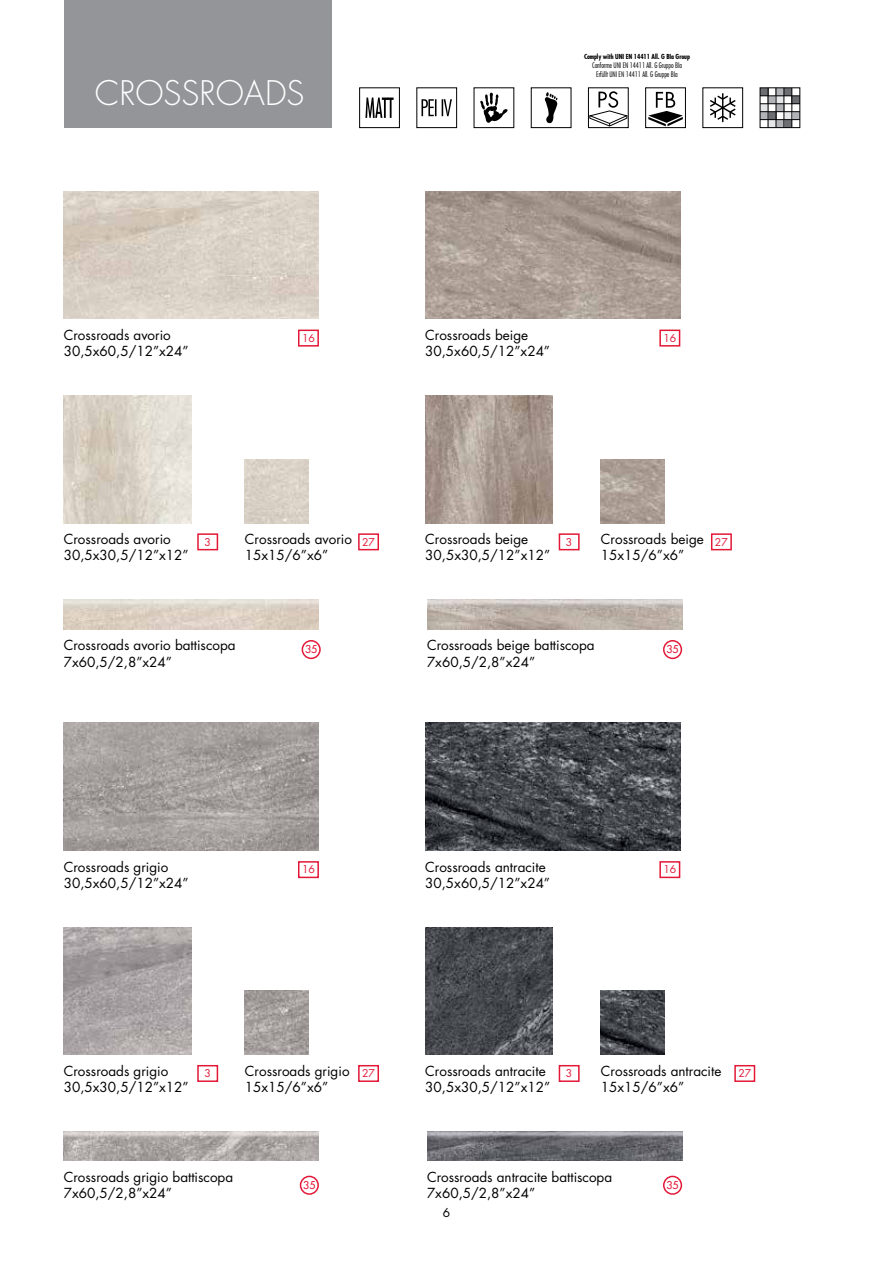
<style>
.page{position:relative;width:893px;height:1263px;background:#fff}
.page>*{position:absolute;margin:0;border:0;box-sizing:border-box;transform-origin:0 0}
.t1{font:300 33px "Futura";color:#fff}
.t2{font:13.5px/16.2px "Futura";color:#000}
.t3{font:12px "Futura";color:#000}
.t4{font:10.5px "Futura";color:#e31837}
.t5{font:10.5px "Futura";color:#e31837}
.t6{font:300 condensed 7.5px/9px "Futura";letter-spacing:-.01em;color:#000;text-align:center}
.t7{font:700 condensed 6.75px "Futura";letter-spacing:-.01em;color:#000}
</style>
<div class="page">
<div style="left:64px;top:0;width:268px;height:128px;background:#939598"></div>
<div style="left:588px;top:88px;width:40px;height:40px;border:1px solid #000"></div>
<svg style="left:589px;top:91px;width:39px;height:35px"></svg>
<div style="left:645px;top:88px;width:41px;height:40px;border:1px solid #000"></div>
<svg style="left:648px;top:92px;width:35px;height:34px"></svg>
<div style="left:702px;top:88px;width:41px;height:40px;border:1px solid #000"></div>
<svg style="left:710px;top:93px;width:26px;height:29px"></svg>
<svg style="left:545px;top:92px;width:12px;height:32px"></svg>
<div style="left:298px;top:330px;width:21px;height:17px;border:2px solid #e31837"></div>
<svg style="left:480px;top:93px;width:28px;height:30px"></svg>
<img style="left:64px;top:191px;width:255px;height:128px">
<img style="left:425px;top:723px;width:255px;height:127px">
<div style="left:659px;top:861px;width:21px;height:17px;border:2px solid #e31837"></div>
<img style="left:425px;top:927px;width:128px;height:127px">
<div style="left:559px;top:1065px;width:21px;height:17px;border:2px solid #e31837"></div>
<img style="left:601px;top:991px;width:64px;height:63px">
<div style="left:734px;top:1065px;width:21px;height:17px;border:2px solid #e31837"></div>
<div style="left:298px;top:861px;width:21px;height:17px;border:2px solid #e31837"></div>
<img style="left:64px;top:723px;width:255px;height:127px">
<div style="left:659px;top:330px;width:21px;height:17px;border:2px solid #e31837"></div>
<img style="left:425px;top:191px;width:255px;height:128px">
<div style="left:760px;top:88px;width:8px;height:8px;background:#6d6e71"></div>
<div style="left:784px;top:88px;width:8px;height:8px;background:#6d6e71"></div>
<div style="left:792px;top:96px;width:8px;height:8px;background:#6d6e71"></div>
<div style="left:784px;top:120px;width:8px;height:8px;background:#6d6e71"></div>
<div style="left:768px;top:112px;width:8px;height:8px;background:#6d6e71"></div>
<div style="left:776px;top:88px;width:8px;height:8px;background:#b1b4b6"></div>
<div style="left:768px;top:96px;width:8px;height:8px;background:#b1b4b6"></div>
<div style="left:760px;top:112px;width:8px;height:8px;background:#b1b4b6"></div>
<div style="left:776px;top:104px;width:8px;height:8px;background:#b1b4b6"></div>
<div style="left:776px;top:120px;width:8px;height:8px;background:#b1b4b6"></div>
<div style="left:792px;top:112px;width:8px;height:8px;background:#b1b4b6"></div>
<div style="left:760px;top:104px;width:8px;height:8px;background:#e6e7e8"></div>
<div style="left:776px;top:96px;width:8px;height:8px;background:#e6e7e8"></div>
<div style="left:768px;top:120px;width:8px;height:8px;background:#e6e7e8"></div>
<div style="left:784px;top:112px;width:8px;height:8px;background:#e6e7e8"></div>
<div style="left:760px;top:88px;width:40px;height:40px;border:1px solid #000"></div>
<hr style="left:776px;top:88px;width:1px;height:40px;background:#000">
<hr style="left:783px;top:88px;width:1px;height:40px;background:#000">
<hr style="left:791px;top:88px;width:1px;height:40px;background:#000">
<hr style="left:768px;top:88px;width:1px;height:40px;background:#000">
<hr style="left:760px;top:111px;width:40px;height:1px;background:#000">
<hr style="left:760px;top:103px;width:40px;height:1px;background:#000">
<hr style="left:760px;top:95px;width:40px;height:1px;background:#000">
<hr style="left:760px;top:119px;width:40px;height:1px;background:#000">
<div style="left:416px;top:88px;width:41px;height:40px;border:1px solid #000"></div>
<svg style="left:421px;top:99px;width:31px;height:17px"></svg>
<img style="left:245px;top:991px;width:64px;height:63px">
<div style="left:358px;top:1065px;width:21px;height:17px;border:2px solid #e31837"></div>
<img style="left:64px;top:927px;width:127px;height:127px">
<div style="left:197px;top:1065px;width:21px;height:17px;border:2px solid #e31837"></div>
<div style="left:302px;top:640px;width:19px;height:19px;border:2px solid #e31837;border-radius:50%"></div>
<img style="left:64px;top:1131px;width:255px;height:30px">
<img style="left:64px;top:600px;width:255px;height:29px">
<div style="left:300px;top:1176px;width:19px;height:19px;border:2px solid #e31837;border-radius:50%"></div>
<img style="left:427px;top:1131px;width:255px;height:30px">
<img style="left:427px;top:600px;width:255px;height:29px">
<div style="left:663px;top:640px;width:19px;height:19px;border:2px solid #e31837;border-radius:50%"></div>
<div style="left:663px;top:1176px;width:19px;height:19px;border:2px solid #e31837;border-radius:50%"></div>
<img style="left:425px;top:395px;width:128px;height:128px">
<div style="left:559px;top:533px;width:21px;height:17px;border:2px solid #e31837"></div>
<img style="left:601px;top:459px;width:64px;height:64px">
<div style="left:711px;top:533px;width:21px;height:17px;border:2px solid #e31837"></div>
<img style="left:245px;top:459px;width:64px;height:64px">
<div style="left:358px;top:533px;width:21px;height:17px;border:2px solid #e31837"></div>
<img style="left:64px;top:395px;width:127px;height:128px">
<div style="left:197px;top:533px;width:21px;height:17px;border:2px solid #e31837"></div>
<div style="left:359px;top:88px;width:41px;height:40px;border:1px solid #000"></div>
<svg style="left:365px;top:98px;width:29px;height:20px"></svg>
<h1 class="t1" style="left:95px;top:72px;width:211px">CROSSROADS</h1>
<p class="t2" style="left:64px;top:327px;width:126px">Crossroads avorio<br>30,5x60,5/12”x24”</p>
<p class="t4" style="left:302px;top:331px;width:14px">16</p>
<p class="t7" style="left:584px;top:52px;width:107px">Comply with UNI EN 14411 All. G BIa Group</p>
<p class="t6" style="left:592px;top:61px;width:91px">Conforme UNI EN 14411 All. G Gruppo BIa<br>Erfüllt UNI EN 14411 All. G Gruppe BIa</p>
<p class="t2" style="left:425px;top:327px;width:126px">Crossroads beige<br>30,5x60,5/12”x24”</p>
<p class="t4" style="left:663px;top:331px;width:14px">16</p>
<p class="t2" style="left:64px;top:531px;width:109px">Crossroads avorio</p>
<p class="t4" style="left:362px;top:535px;width:14px">27</p>
<p class="t2" style="left:64px;top:547px;width:126px">30,5x30,5/12”x12”</p>
<p class="t2" style="left:245px;top:531px;width:109px">Crossroads avorio</p>
<p class="t4" style="left:715px;top:535px;width:14px">27</p>
<p class="t2" style="left:245px;top:547px;width:85px">15x15/6”x6”</p>
<p class="t2" style="left:425px;top:531px;width:126px">Crossroads beige<br>30,5x30,5/12”x12”</p>
<p class="t4" style="left:566px;top:535px;width:8px">3</p>
<p class="t2" style="left:601px;top:531px;width:104px">Crossroads beige<br>15x15/6”x6”</p>
<p class="t4" style="left:204px;top:535px;width:8px">3</p>
<p class="t2" style="left:64px;top:637px;width:173px">Crossroads avorio battiscopa<br>7x60,5/2,8”x24”</p>
<p class="t5" style="left:305px;top:643px;width:14px">35</p>
<p class="t2" style="left:427px;top:637px;width:169px">Crossroads beige battiscopa<br>7x60,5/2,8”x24”</p>
<p class="t5" style="left:666px;top:643px;width:14px">35</p>
<p class="t2" style="left:64px;top:859px;width:126px">Crossroads grigio<br>30,5x60,5/12”x24”</p>
<p class="t4" style="left:302px;top:863px;width:14px">16</p>
<p class="t2" style="left:425px;top:859px;width:126px">Crossroads antracite<br>30,5x60,5/12”x24”</p>
<p class="t4" style="left:663px;top:863px;width:14px">16</p>
<p class="t2" style="left:64px;top:1063px;width:106px">Crossroads grigio</p>
<p class="t4" style="left:362px;top:1067px;width:14px">27</p>
<p class="t2" style="left:64px;top:1079px;width:126px">30,5x30,5/12”x12”</p>
<p class="t2" style="left:245px;top:1063px;width:106px">Crossroads grigio<br>15x15/6”x6”</p>
<p class="t4" style="left:204px;top:1067px;width:8px">3</p>
<p class="t2" style="left:425px;top:1063px;width:126px">Crossroads antracite<br>30,5x30,5/12”x12”</p>
<p class="t4" style="left:566px;top:1067px;width:8px">3</p>
<p class="t2" style="left:601px;top:1063px;width:122px">Crossroads antracite<br>15x15/6”x6”</p>
<p class="t4" style="left:738px;top:1067px;width:14px">27</p>
<p class="t2" style="left:64px;top:1169px;width:171px">Crossroads grigio battiscopa<br>7x60,5/2,8”x24”</p>
<p class="t5" style="left:303px;top:1178px;width:14px">35</p>
<p class="t2" style="left:427px;top:1169px;width:187px">Crossroads antracite battiscopa<br>7x60,5/2,8”x24”</p>
<p class="t5" style="left:666px;top:1178px;width:14px">35</p>
<p class="t3" style="left:443px;top:1205px;width:9px">6</p>
</div>
